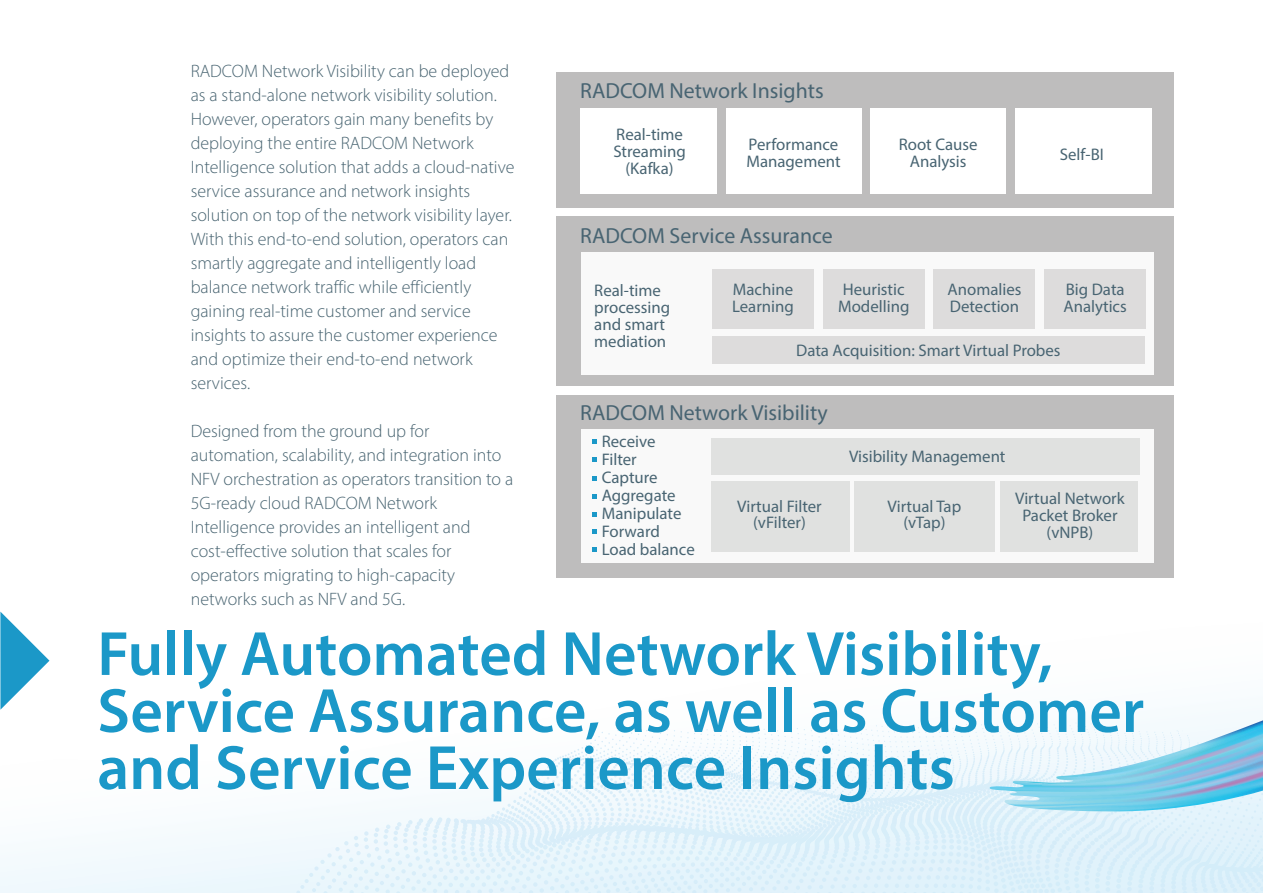
<style>
.page{position:relative;width:1263px;height:893px;background:#fff}
.page>*{position:absolute;margin:0;border:0;box-sizing:border-box;transform-origin:0 0}
.t1{font:600 63px/57px "Myriad Pro";color:#1b98c8}
.t2{font:21.9px "Myriad Pro";color:#486472}
.t3{font:300 18px/24px "Myriad Pro";color:#486471}
.t4{font:16.8px/16.8px "Myriad Pro";color:#486472}
</style>
<div class="page">
<svg style="left:0;top:660px;width:296px;height:233px"></svg>
<div style="left:557px;top:395px;width:617px;height:182px;background:#bebdbd"></div>
<svg style="left:0;top:612px;width:49px;height:98px"></svg>
<div style="left:557px;top:72px;width:617px;height:136px;background:#bebdbd"></div>
<div style="left:557px;top:216px;width:617px;height:170px;background:#bebdbd"></div>
<div style="left:581px;top:252px;width:572px;height:122px;background:#fff"></div>
<div style="left:581px;top:429px;width:572px;height:134px;background:#fff"></div>
<div style="left:712px;top:336px;width:433px;height:28px;background:#dddcdc"></div>
<div style="left:711px;top:438px;width:428px;height:36px;background:#e0e1e0"></div>
<div style="left:580px;top:108px;width:137px;height:86px;background:#fff"></div>
<div style="left:1015px;top:108px;width:137px;height:86px;background:#fff"></div>
<div style="left:726px;top:108px;width:135px;height:86px;background:#fff"></div>
<div style="left:870px;top:108px;width:136px;height:86px;background:#fff"></div>
<div style="left:711px;top:481px;width:139px;height:71px;background:#e0e1e0"></div>
<div style="left:854px;top:481px;width:141px;height:71px;background:#e0e1e0"></div>
<div style="left:1000px;top:481px;width:138px;height:71px;background:#e0e1e0"></div>
<div style="left:712px;top:269px;width:102px;height:60px;background:#dddcdc"></div>
<div style="left:823px;top:269px;width:101px;height:60px;background:#dddcdc"></div>
<div style="left:1044px;top:269px;width:102px;height:60px;background:#dddcdc"></div>
<div style="left:934px;top:269px;width:101px;height:60px;background:#dddcdc"></div>
<svg style="left:592px;top:439px;width:4px;height:5px"></svg>
<svg style="left:592px;top:547px;width:4px;height:5px"></svg>
<svg style="left:592px;top:529px;width:4px;height:5px"></svg>
<svg style="left:592px;top:457px;width:4px;height:5px"></svg>
<svg style="left:592px;top:494px;width:4px;height:4px"></svg>
<svg style="left:592px;top:476px;width:4px;height:4px"></svg>
<svg style="left:592px;top:512px;width:4px;height:4px"></svg>
<svg style="left:296px;top:710px;width:967px;height:183px"></svg>
<p class="t3" style="left:191px;top:59px;width:325px">RADCOM Network Visibility can be deployed as a stand-alone network visibility solution.<br>However, operators gain many benefits by deploying the entire RADCOM Network Intelligence solution that adds a cloud-native service assurance and network insights solution on top of the network visibility layer.<br>With this end-to-end solution, operators can smartly aggregate and intelligently load balance network traffic while efficiently gaining real-time customer and service insights to assure the customer experience and optimize their end-to-end network services.</p>
<p class="t3" style="left:191px;top:419px;width:324px">Designed from the ground up for automation, scalability, and integration into NFV orchestration as operators transition to a 5G-ready cloud RADCOM Network Intelligence provides an intelligent and cost-effective solution that scales for operators migrating to high-capacity networks such as NFV and 5G.</p>
<p class="t2" style="left:580px;top:77px;width:245px">RADCOM Network Insights</p>
<p class="t4" style="left:613px;top:126px;width:74px;text-align:center">Real-time<br>Streaming (Kafka)</p>
<p class="t4" style="left:746px;top:136px;width:96px">Performance<br>Management</p>
<p class="t4" style="left:899px;top:136px;width:80px;text-align:center">Root Cause<br>Analysis</p>
<p class="t4" style="left:1060px;top:145px;width:45px">Self-BI</p>
<p class="t2" style="left:580px;top:222px;width:254px">RADCOM Service Assurance</p>
<p class="t4" style="left:594px;top:282px;width:77px">Real-time processing and smart mediation</p>
<p class="t4" style="left:732px;top:281px;width:63px">Machine<br>Learning</p>
<p class="t4" style="left:838px;top:281px;width:73px">Heuristic<br>Modelling</p>
<p class="t4" style="left:947px;top:281px;width:75px">Anomalies<br>Detection</p>
<p class="t4" style="left:1063px;top:281px;width:65px">Big Data<br>Analytics</p>
<p class="t4" style="left:796px;top:342px;width:266px">Data Acquisition: Smart Virtual Probes</p>
<p class="t2" style="left:580px;top:399px;width:249px">RADCOM Network Visibility</p>
<p class="t4" style="left:602px;top:432px;width:95px;line-height:18px">Receive<br>Filter<br>Capture<br>Aggregate<br>Manipulate<br>Forward<br>Load balance</p>
<p class="t4" style="left:849px;top:448px;width:158px">Visibility Management</p>
<p class="t4" style="left:737px;top:497px;width:86px;text-align:center">Virtual Filter (vFilter)</p>
<p class="t4" style="left:888px;top:497px;width:75px;text-align:center">Virtual Tap (vTap)</p>
<p class="t4" style="left:1015px;top:490px;width:111px;text-align:center">Virtual Network<br>Packet Broker (vNPB)</p>
<h1 class="t1" style="left:97px;top:624px;width:1048px">Fully Automated Network Visibility,<br>Service Assurance, as well as Customer and Service Experience Insights</h1>
</div>
